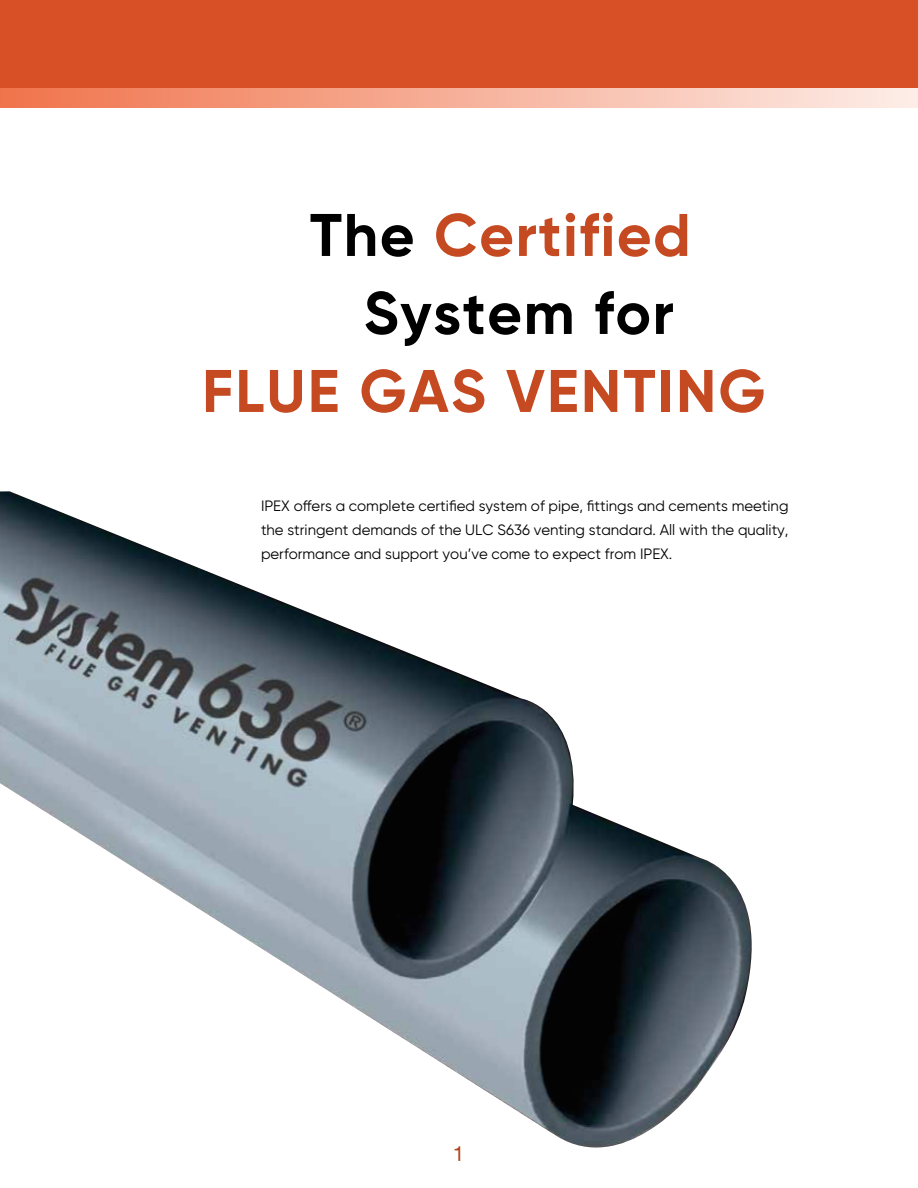
<style>
.page{position:relative;width:918px;height:1188px;background:#fff}
.page>*{position:absolute;margin:0;border:0;box-sizing:border-box;transform-origin:0 0}
.t1{font:700 60px/78px "Gilroy";letter-spacing:.025em;color:#000;text-align:right}
.t2{font:700 60px "Gilroy";letter-spacing:.035em;color:#c54a21}
.t3{font:21px "Alte Haas Grotesk";color:#b1411b}
.t4{font:15px/24px "Gilroy";color:#000;text-align:justify}
.s1{color:#c54a21}
</style>
<div class="page">
<div style="left:0;top:0;width:918px;height:99px;background:#d85126"></div>
<div style="left:0;top:89px;width:918px;height:19px;background:linear-gradient(to right,#f0734b,#fdede8)"></div>
<img style="left:0;top:491px;width:752px;height:657px">
<h1 class="t1" style="left:310px;top:196px;width:382px">The <span class="s1">Certified<br></span>System for</h1>
<h1 class="t2" style="left:202px;top:353px;width:565px">FLUE GAS VENTING</h1>
<p class="t4" style="left:261px;top:494px;width:529px">IPEX offers a complete certified system of pipe, fittings and cements meeting the stringent demands of the ULC S636 venting standard. All with the quality, performance and support you’ve come to expect from IPEX.</p>
<h2 class="t3" style="left:453px;top:1141px;width:13px">1</h2>
</div>
